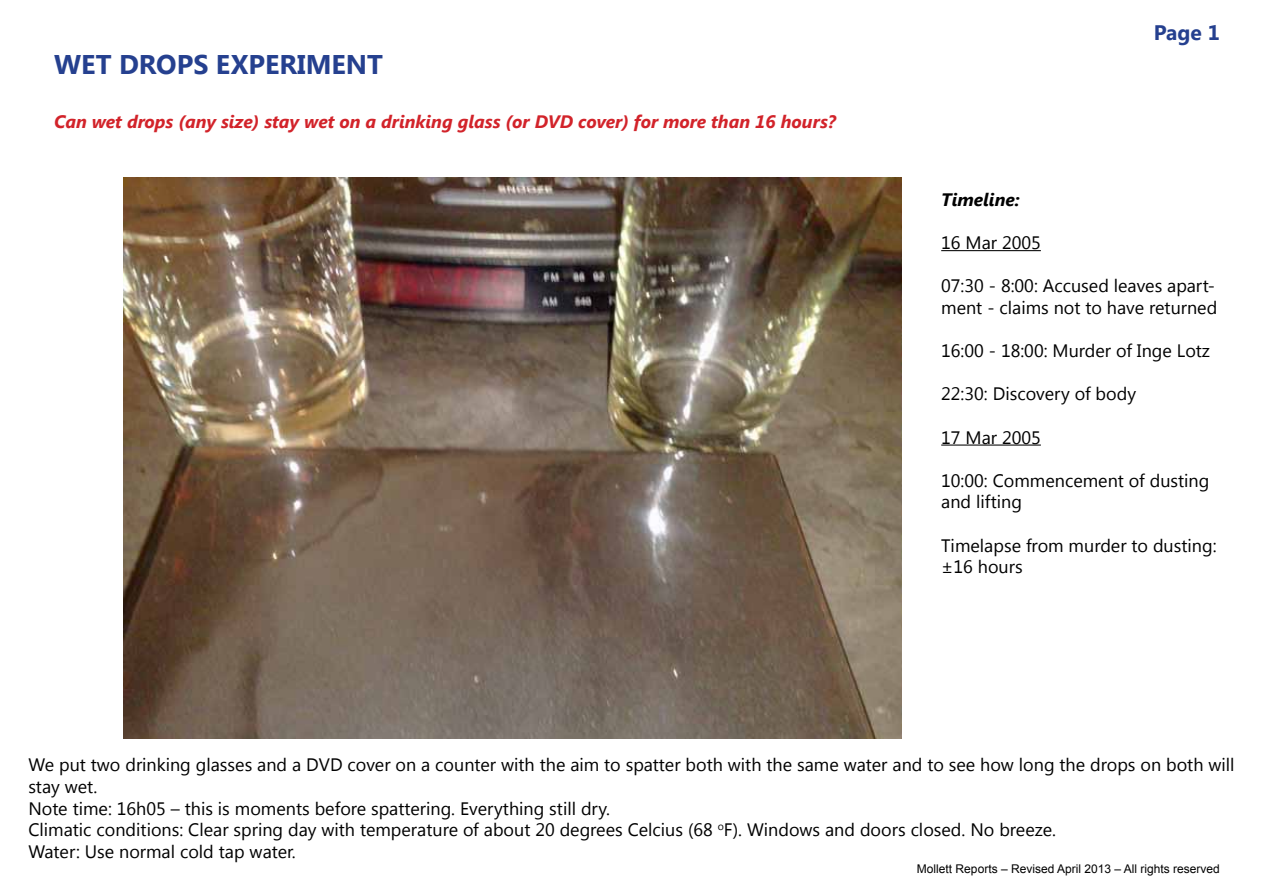
<style>
.page{position:relative;width:1263px;height:893px;background:#fff}
.page>*{position:absolute;margin:0;border:0;box-sizing:border-box;transform-origin:0 0}
.t1{font:700 27px "Segoe UI";color:#25408f}
.t2{font:700 21px "Segoe UI";color:#25408f}
.t3{font:18px/21.6px "Segoe UI";color:#000}
.t4{font:italic 700 18px "Segoe UI";color:#d2232a}
.t5{font:italic 700 18px "Segoe UI";color:#000}
.t6{font:12px "Arial";color:#000}
</style>
<div class="page">
<img style="left:123px;top:177px;width:778px;height:561px">
<hr style="left:941px;top:250px;width:100px;height:1px;background:#000">
<hr style="left:941px;top:445px;width:100px;height:1px;background:#000">
<h1 class="t1" style="left:54px;top:45px;width:330px">WET DROPS EXPERIMENT</h1>
<p class="t4" style="left:54px;top:108px;width:783px">Can wet drops (any size) stay wet on a drinking glass (or DVD cover) for more than 16 hours?</p>
<p class="t2" style="left:1154px;top:18px;width:67px">Page 1</p>
<p class="t5" style="left:941px;top:187px;width:80px">Timeline:</p>
<p class="t3" style="left:941px;top:231px;width:101px">16 Mar 2005</p>
<p class="t3" style="left:941px;top:274px;width:278px">07:30 - 8:00: Accused leaves apart&shy;ment - claims not to have returned</p>
<p class="t3" style="left:941px;top:339px;width:270px">16:00 - 18:00: Murder of Inge Lotz</p>
<p class="t3" style="left:941px;top:382px;width:196px">22:30: Discovery of body</p>
<p class="t3" style="left:941px;top:425px;width:101px">17 Mar 2005</p>
<p class="t3" style="left:941px;top:469px;width:270px">10:00: Commencement of dusting and lifting</p>
<p class="t3" style="left:941px;top:533px;width:277px">Timelapse from murder to dusting: ±16 hours</p>
<p class="t3" style="left:28px;top:753px;width:1208px">We put two drinking glasses and a DVD cover on a counter with the aim to spatter both with the same water and to see how long the drops on both will stay wet.<br>Note time: 16h05 – this is moments before spattering. Everything still dry.<br>Climatic conditions: Clear spring day with temperature of about 20 degrees Celcius (68 <sup>o</sup>F). Windows and doors closed. No breeze.<br>Water: Use normal cold tap water.</p>
<p class="t6" style="left:917px;top:861px;width:304px">Mollett Reports – Revised April 2013 – All rights reserved</p>
</div>
